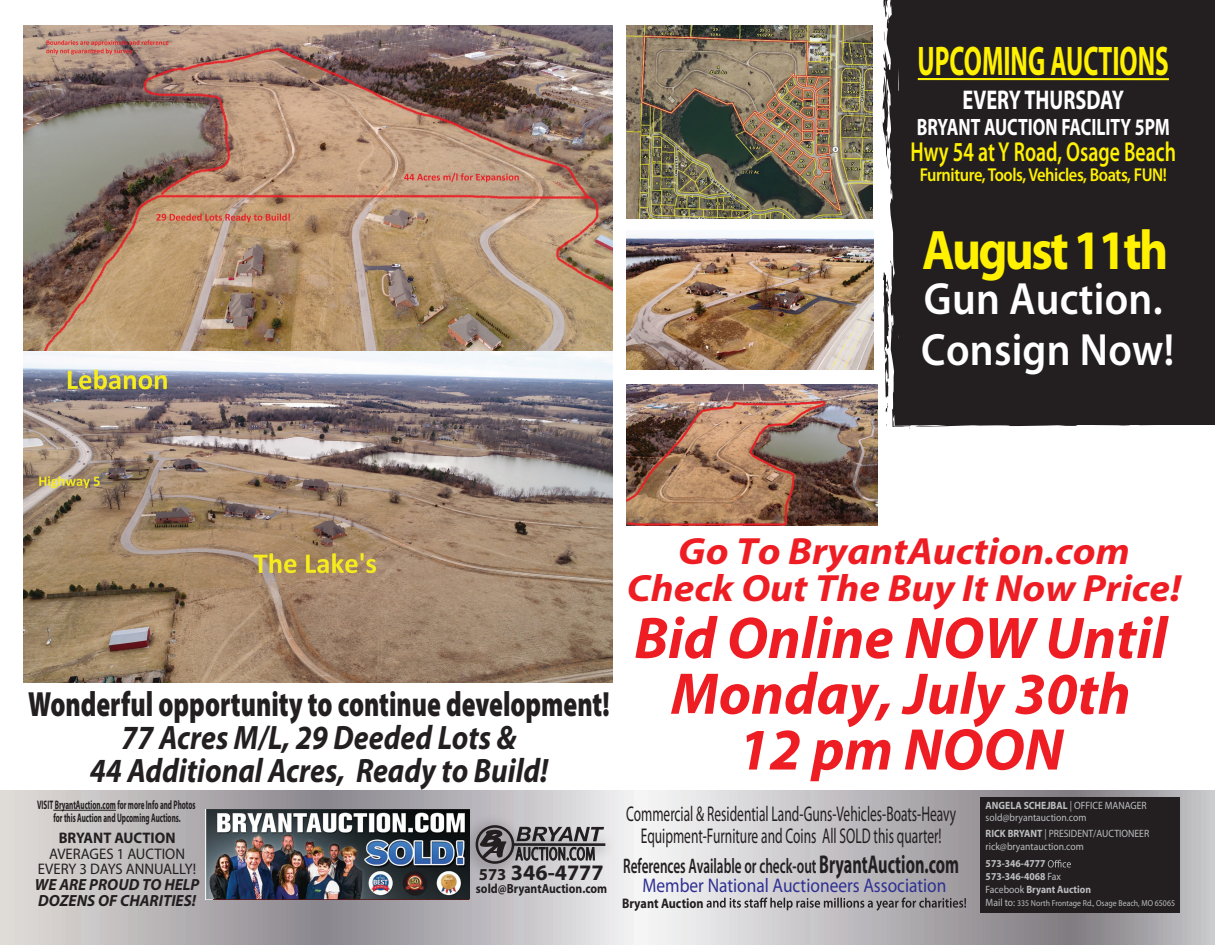
<style>
.page{position:relative;width:1215px;height:945px;background:#fff}
.page>*{position:absolute;margin:0;border:0;box-sizing:border-box;transform-origin:0 0}
.t1{font:italic 700 59.25px/55.8px "Myriad Pro";color:#ee1d23;text-align:center}
.t2{font:700 56.1px "Myriad Pro";letter-spacing:-.055em;color:#fff101;scale:.89 1}
.t3{font:600 45.45px/50.7px "Myriad Pro";letter-spacing:.005em;color:#fff;scale:.92 1}
.t4{font:700 41.55px "Myriad";color:#fff101;scale:.61 1}
.t5{font:italic 700 38.1px/37.7px "Myriad Pro";color:#ee1d23;text-align:center;scale:1.07 1}
.t6{font:900 35.1px "Myriad Pro";color:#231f20;scale:.73 1}
.t7{font:italic 700 34.05px/32.8px "Myriad Pro";color:#231f20;text-align:center;scale:.88 1}
.t8{font:600 27.45px "Myriad Pro";color:#fff101;scale:.72 1}
.t9{font:700 27.15px "Myriad Pro";color:#fff;scale:.75 1}
.t10{font:700 23.7px "Myriad Pro";color:#fff;scale:.75 1}
.t11{font:700 22.2px "Myriad Pro";color:#231f20}
.t12{font:italic 900 21.3px/21.3px "Myriad Pro";color:#231f20;text-align:center;scale:.63 1}
.t13{font:600 21.15px "Myriad Pro";color:#231f20;scale:.63 1}
.t14{font:italic 900 19.8px "Myriad Pro";color:#2e3092;scale:.88 1}
.t15{font:600 18.6px "Myriad Pro";letter-spacing:-.025em;color:#fff101;scale:.88 1}
.t16{font:italic 900 18.45px "Myriad Pro";letter-spacing:.05em;color:#231f20;scale:.64 1}
.t17{font:italic 700 16.2px/15.6px "Myriad Pro";color:#231f20}
.t18{font:15.3px/15.6px "Myriad Pro";color:#231f20;text-align:center;scale:.96 1}
.t19{font:700 15.3px "Myriad Pro";color:#231f20;scale:.96 1}
.t20{font:700 13.8px "Myriad Pro";color:#231f20;scale:.88 1}
.t21{font:700 13.2px "Myriad Pro";color:#231f20;scale:.88 1}
.t22{font:700 12.45px/13px "Myriad Pro";color:#231f20;text-align:center;scale:.57 1}
.t23{font:10.65px/12.8px "Myriad Pro";color:#bcbdc0;scale:.91 1}
.t24{font:700 10.65px/12.8px "Myriad Pro";color:#bcbdc0;scale:.91 1}
.t25{font:8.55px "Myriad Pro";color:#bcbdc0;scale:.91 1}
.s1{font-size:16.65px}
.s2{font-weight:700;font-size:25.8px}
.s3{font-weight:700}
.s4{font-weight:400}
.s5{font-size:10.65px}
</style>
<div class="page">
<div style="left:882px;top:0;width:333px;height:427px;background:#231f20"></div>
<svg style="left:1210px;top:344px;width:3px;height:12px"></svg>
<svg style="left:1212px;top:209px;width:3px;height:25px"></svg>
<svg style="left:1162px;top:6px;width:29px;height:4px"></svg>
<svg style="left:1101px;top:5px;width:33px;height:5px"></svg>
<svg style="left:1063px;top:1px;width:13px;height:1px"></svg>
<svg style="left:884px;top:30px;width:4px;height:11px"></svg>
<svg style="left:919px;top:10px;width:23px;height:2px"></svg>
<svg style="left:883px;top:272px;width:7px;height:145px"></svg>
<svg style="left:909px;top:420px;width:3px;height:9px"></svg>
<div style="left:902px;top:127px;width:15px;height:216px;background:#231f20"></div>
<svg style="left:901px;top:350px;width:4px;height:16px"></svg>
<svg style="left:0;top:791px;width:1215px;height:154px;background:#c0bdc0"></svg>
<img style="left:470px;top:809px;width:151px;height:75px">
<svg style="left:476px;top:825px;width:129px;height:41px;background:#838083"></svg>
<hr style="left:53px;top:810px;width:63px;height:1px;background:#231f20">
<svg style="left:707px;top:898px;width:259px;height:13px;background:#979597"></svg>
<div style="left:981px;top:797px;width:199px;height:116px;background:#231f20"></div>
<svg style="left:1048px;top:860px;width:23px;height:8px"></svg>
<img style="left:206px;top:809px;width:264px;height:90px">
<div style="left:917px;top:78px;width:253px;height:2px;border:2px solid #fff101"></div>
<img style="left:24px;top:26px;width:589px;height:325px">
<img style="left:24px;top:351px;width:589px;height:331px">
<img style="left:626px;top:384px;width:251px;height:141px">
<img style="left:626px;top:230px;width:247px;height:139px">
<img style="left:626px;top:25px;width:247px;height:194px">
<h3 class="t4" style="left:918px;top:39px;width:413px">UPCOMING AUCTIONS</h3>
<h3 class="t9" style="left:962px;top:82px;width:217px">EVERY THURSDAY</h3>
<h3 class="t10" style="left:917px;top:112px;width:339px">BRYANT AUCTION FACILITY 5PM</h3>
<h3 class="t8" style="left:910px;top:134px;width:370px">Hwy 54 at Y Road, Osage Beach</h3>
<h3 class="t15" style="left:920px;top:163px;width:283px">Furniture,Tools,Vehicles, Boats, FUN!</h3>
<h2 class="t2" style="left:922px;top:213px;width:278px">August 11th</h2>
<h3 class="t3" style="left:921px;top:273px;width:276px">Gun Auction.<br>Consign Now!</h3>
<h3 class="t6" style="left:28px;top:681px;width:798px">Wonderful opportunity to continue development!</h3>
<h3 class="t7" style="left:90px;top:720px;width:522px">77 Acres M/L, 29 Deeded Lots &amp;<br>44 Additional Acres, Ready to Build!</h3>
<p class="t22" style="left:37px;top:798px;width:280px">VISIT BryantAuction.com for more Info and Photos for this Auction and Upcoming Auctions.</p>
<h3 class="t19" style="left:59px;top:828px;width:123px">BRYANT AUCTION</h3>
<h3 class="t18" style="left:38px;top:846px;width:166px">AVERAGES 1 AUCTION<br>EVERY 3 DAYS ANNUALLY!</h3>
<h3 class="t17" style="left:35px;top:876px;width:166px">WE ARE PROUD TO HELP<br>DOZENS OF CHARITIES!</h3>
<h3 class="t16" style="left:516px;top:842px;width:126px">AUCTION.COM</h3>
<p class="t21" style="left:476px;top:879px;width:151px">sold@BryantAuction.com</p>
<h3 class="t11" style="left:479px;top:858px;width:126px"><span class="s1">573</span> 346-4777</h3>
<h3 class="t5" style="left:627px;top:531px;width:519px">Go To BryantAuction.com<br>Check Out The Buy It Now Price!</h3>
<h1 class="t1" style="left:634px;top:608px;width:534px">Bid Online NOW Until<br>Monday, July 30th<br>12 pm NOON</h1>
<h3 class="t12" style="left:626px;top:803px;width:525px">Commercial &amp; Residential Land-Guns-Vehicles-Boats-Heavy<br>Equipment-Furniture and Coins All SOLD this quarter!</h3>
<h3 class="t13" style="left:623px;top:853px;width:535px">References Available or check-out <span class="s2">BryantAuction.com</span></h3>
<h3 class="t14" style="left:642px;top:873px;width:347px">Member National Auctioneers Association</h3>
<p class="t20" style="left:622px;top:894px;width:94px">Bryant Auction</p>
<p class="t23" style="left:986px;top:798px;width:179px"><span class="s3">ANGELA SCHEJBAL</span> | OFFICE MANAGER sold@bryantauction.com</p>
<p class="t23" style="left:986px;top:827px;width:181px"><span class="s3">RICK BRYANT</span> | PRESIDENT/AUCTIONEER rick@bryantauction.com</p>
<p class="t24" style="left:986px;top:857px;width:117px">573-346-4777<br>573-346-4068 <span class="s4">Fax<br>Facebook</span> Bryant Auction</p>
<p class="t25" style="left:986px;top:898px;width:210px"><span class="s5">Mail to:</span> 335 North Frontage Rd., Osage Beach, MO 65065</p>
</div>
